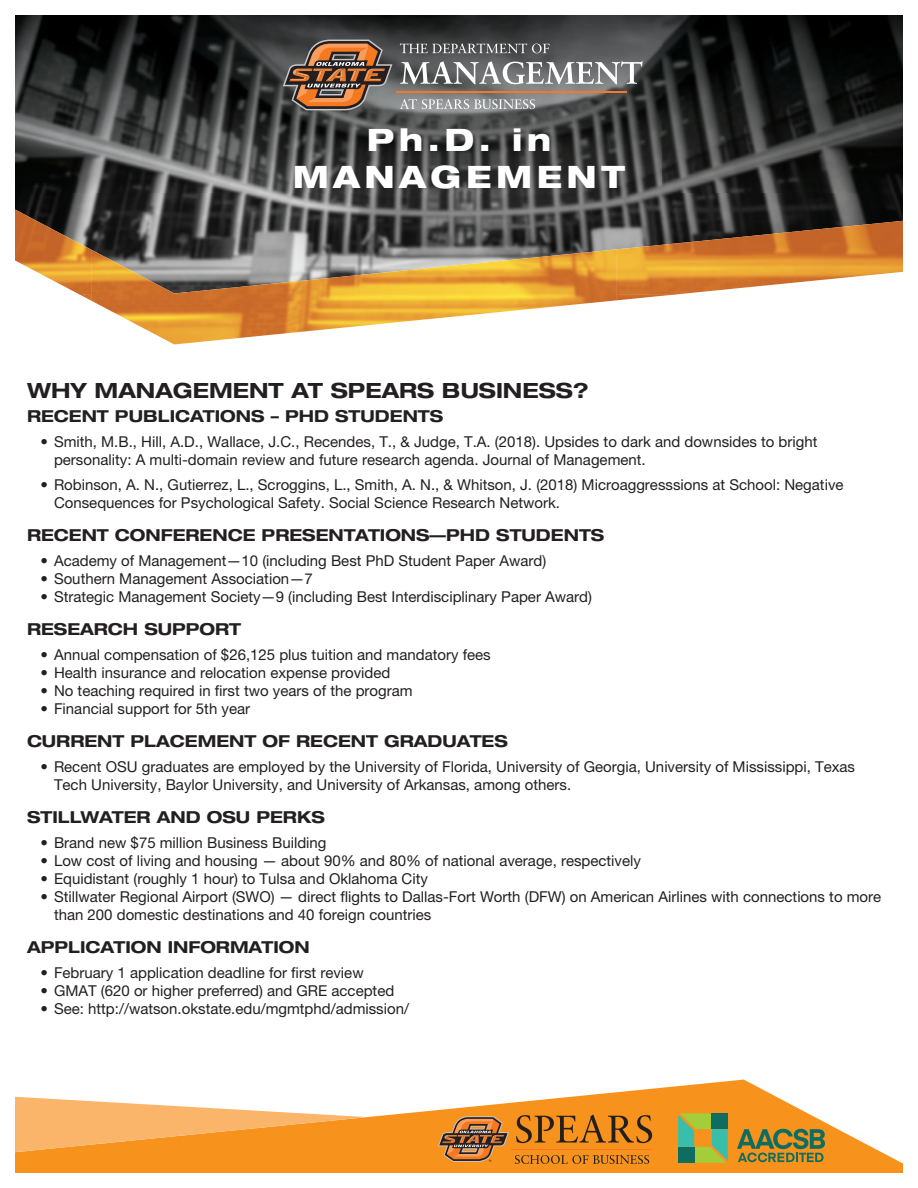
<style>
.page{position:relative;width:918px;height:1188px;background:#fff}
.page>*{position:absolute;margin:0;border:0;box-sizing:border-box;transform-origin:0 0}
.t1{font:800 expanded 30.9px/37.2px "Helvetica Neue LT Pro";letter-spacing:.15em;color:#fff;text-align:center}
.t2{font:700 expanded 21px "Helvetica Neue LT Pro";color:#231f20}
.t3{font:700 expanded 16.5px "Helvetica Neue LT Pro";color:#231f20}
.t4{font:15px/18px "Helvetica Neue LT Pro";color:#231f20}
</style>
<div class="page">
<svg style="left:16px;top:1080px;width:886px;height:92px;fill:#f7931d"></svg>
<svg style="left:16px;top:1096px;width:351px;height:58px"></svg>
<img style="left:16px;top:16px;width:886px;height:259px">
<img style="left:16px;top:202px;width:76px;height:92px">
<img style="left:616px;top:223px;width:263px;height:72px">
<img style="left:879px;top:219px;width:23px;height:55px">
<img style="left:91px;top:250px;width:263px;height:94px">
<img style="left:354px;top:249px;width:263px;height:78px">
<svg style="left:79px;top:294px;width:13px;height:7px"></svg>
<img style="left:616px;top:294px;width:62px;height:6px">
<svg style="left:400px;top:43px;width:149px;height:10px"></svg>
<svg style="left:400px;top:99px;width:135px;height:10px"></svg>
<svg style="left:400px;top:61px;width:243px;height:23px"></svg>
<hr style="left:397px;top:91px;width:230px;height:1px;background:#f47921">
<svg style="left:283px;top:40px;width:109px;height:71px"></svg>
<svg style="left:438px;top:1116px;width:71px;height:46px"></svg>
<svg style="left:515px;top:1155px;width:134px;height:9px"></svg>
<hr style="left:511px;top:1149px;width:141px;height:1px;background:#f47921">
<svg style="left:516px;top:1115px;width:136px;height:28px"></svg>
<svg style="left:678px;top:1113px;width:50px;height:50px"></svg>
<div style="left:678px;top:1147px;width:16px;height:16px;background:#0d6d61"></div>
<svg style="left:737px;top:1129px;width:88px;height:33px"></svg>
<h1 class="t1" style="left:293px;top:120px;width:334px">Ph.D. in<br>MANAGEMENT</h1>
<h2 class="t2" style="left:27px;top:377px;width:563px">WHY MANAGEMENT AT SPEARS BUSINESS?</h2>
<p class="t3" style="left:27px;top:406px;width:418px">RECENT PUBLICATIONS – PHD STUDENTS</p>
<p class="t4" style="left:54px;top:432px;width:765px;text-indent:-14px">• Smith, M.B., Hill, A.D., Wallace, J.C., Recendes, T., &amp; Judge, T.A. (2018). Upsides to dark and downsides to bright personality: A multi-domain review and future research agenda. Journal of Management.</p>
<p class="t4" style="left:54px;top:475px;width:791px;text-indent:-14px">• Robinson, A. N., Gutierrez, L., Scroggins, L., Smith, A. N., &amp; Whitson, J. (2018) Microaggresssions at School: Negative<br>Consequences for Psychological Safety. Social Science Research Network.</p>
<p class="t3" style="left:27px;top:525px;width:579px">RECENT CONFERENCE PRESENTATIONS—PHD STUDENTS</p>
<p class="t4" style="left:40px;top:551px;width:507px">• Academy of Management—10 (including Best PhD Student Paper Award)</p>
<p class="t4" style="left:40px;top:569px;width:274px">• Southern Management Association—7</p>
<p class="t4" style="left:40px;top:587px;width:553px">• Strategic Management Society—9 (including Best Interdisciplinary Paper Award)</p>
<p class="t3" style="left:27px;top:619px;width:216px">RESEARCH SUPPORT</p>
<p class="t4" style="left:40px;top:645px;width:452px">• Annual compensation of $26,125 plus tuition and mandatory fees</p>
<p class="t4" style="left:40px;top:663px;width:351px">• Health insurance and relocation expense provided</p>
<p class="t4" style="left:40px;top:681px;width:374px">• No teaching required in first two years of the program</p>
<p class="t4" style="left:40px;top:699px;width:211px">• Financial support for 5th year</p>
<p class="t3" style="left:27px;top:731px;width:482px">CURRENT PLACEMENT OF RECENT GRADUATES</p>
<p class="t4" style="left:54px;top:757px;width:803px;text-indent:-14px">• Recent OSU graduates are employed by the University of Florida, University of Georgia, University of Mississippi, Texas<br>Tech University, Baylor University, and University of Arkansas, among others.</p>
<p class="t3" style="left:27px;top:807px;width:299px">STILLWATER AND OSU PERKS</p>
<p class="t4" style="left:40px;top:833px;width:288px">• Brand new $75 million Business Building</p>
<p class="t4" style="left:40px;top:851px;width:602px">• Low cost of living and housing — about 90% and 80% of national average, respectively</p>
<p class="t4" style="left:40px;top:869px;width:389px">• Equidistant (roughly 1 hour) to Tulsa and Oklahoma City</p>
<p class="t4" style="left:54px;top:887px;width:829px;text-indent:-14px">• Stillwater Regional Airport (SWO) — direct flights to Dallas-Fort Worth (DFW) on American Airlines with connections to more than 200 domestic destinations and 40 foreign countries</p>
<p class="t3" style="left:27px;top:937px;width:284px">APPLICATION INFORMATION</p>
<p class="t4" style="left:40px;top:963px;width:325px">• February 1 application deadline for first review</p>
<p class="t4" style="left:40px;top:981px;width:355px">• GMAT (620 or higher preferred) and GRE accepted</p>
<p class="t4" style="left:40px;top:999px;width:370px">• See: http://watson.okstate.edu/mgmtphd/admission/</p>
</div>
